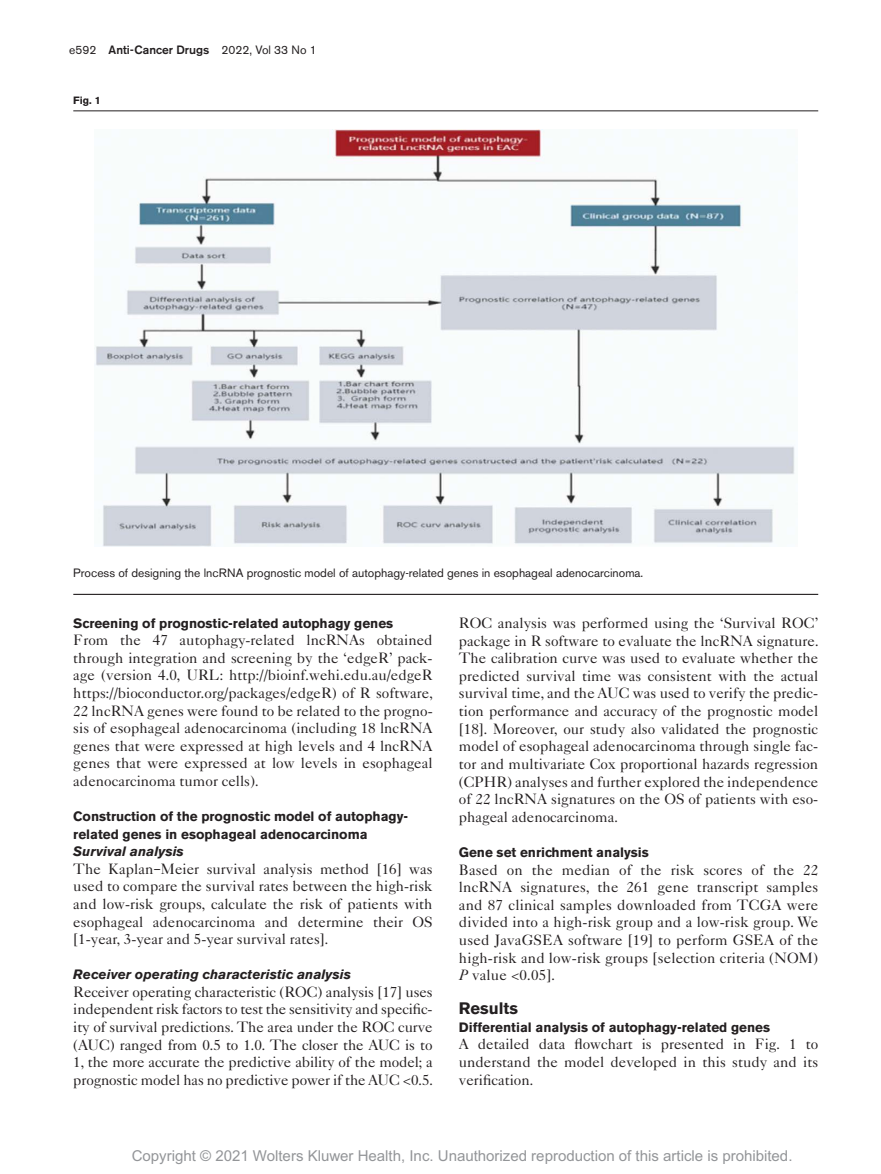
<style>
.page{position:relative;width:881px;height:1174px;background:#fff}
.page>*{position:absolute;margin:0;border:0;box-sizing:border-box;transform-origin:0 0}
.t1{font:700 16.5px "Akzidenz Grotesk BE";color:#231f20}
.t2{font:15px/17.5px "Caslon 540 LT Std";color:#231f20;text-align:justify}
.t3{font:15px "Arial MT Std";color:#939598}
.t4{font:700 13.5px/17.7px "Akzidenz Grotesk BE";color:#231f20}
.t5{font:italic 700 13.5px "Akzidenz Grotesk BE";color:#231f20}
.t6{font:12px "Akzidenz Grotesk BE";color:#231f20}
.t7{font:700 10.5px "Akzidenz Grotesk BE";color:#231f20}
.s1{font-weight:500}
.s2{font-family:"Lucida Sans Unicode"}
.s3{font-style:italic}
</style>
<div class="page">
<img style="left:95px;top:129px;width:700px;height:418px">
<hr style="left:73px;top:111px;width:744px;height:1px;background:#231f20">
<hr style="left:73px;top:594px;width:744px;height:1px;background:#231f20">
<p class="t6" style="left:69px;top:42px;width:249px">e592 <span class="s1">Anti-Cancer Drugs</span> 2022, Vol 33 No 1</p>
<p class="t7" style="left:73px;top:94px;width:29px">Fig. 1</p>
<p class="t6" style="left:73px;top:566px;width:571px">Process of designing the lncRNA prognostic model of autophagy-related genes in esophageal adenocarcinoma.</p>
<p class="t4" style="left:73px;top:614px;width:321px">Screening of prognostic-related autophagy genes</p>
<p class="t2" style="left:73px;top:631px;width:361px">From the 47 autophagy-related lncRNAs obtained through integration and screening by the ‘edgeR’ pack&shy;age (version 4.0, URL: http://bioinf.wehi.edu.au/edgeR https://bioconductor.org/packages/edgeR) of R software, 22 lncRNA genes were found to be related to the progno&shy;sis of esophageal adenocarcinoma (including 18 lncRNA genes that were expressed at high levels and 4 lncRNA genes that were expressed at low levels in esophageal adenocarcinoma tumor cells).</p>
<p class="t4" style="left:73px;top:807px;width:336px">Construction of the prognostic model of autophagy&shy;related genes in esophageal adenocarcinoma</p>
<p class="t5" style="left:73px;top:843px;width:112px">Survival analysis</p>
<p class="t2" style="left:73px;top:859px;width:360px">The Kaplan<span class="s2">–</span>Meier survival analysis method [16] was used to compare the survival rates between the high-risk and low-risk groups, calculate the risk of patients with esophageal adenocarcinoma and determine their OS [1-year, 3-year and 5-year survival rates].</p>
<p class="t5" style="left:73px;top:966px;width:279px">Receiver operating characteristic analysis</p>
<p class="t2" style="left:73px;top:982px;width:361px">Receiver operating characteristic (ROC) analysis [17] uses independent risk factors to test the sensitivity and specific&shy;ity of survival predictions. The area under the ROC curve (AUC) ranged from 0.5 to 1.0. The closer the AUC is to 1, the more accurate the predictive ability of the model; a prognostic model has no predictive power if the AUC &lt;0.5.</p>
<p class="t2" style="left:458px;top:614px;width:361px">ROC analysis was performed using the ‘Survival ROC’ package in R software to evaluate the lncRNA signature.<br>The calibration curve was used to evaluate whether the predicted survival time was consistent with the actual survival time, and the AUC was used to verify the predic&shy;tion performance and accuracy of the prognostic model [18]. Moreover, our study also validated the prognostic model of esophageal adenocarcinoma through single fac&shy;tor and multivariate Cox proportional hazards regression (CPHR) analyses and further explored the independence of 22 lncRNA signatures on the OS of patients with eso&shy;phageal adenocarcinoma.</p>
<p class="t4" style="left:458px;top:843px;width:191px">Gene set enrichment analysis</p>
<p class="t2" style="left:458px;top:860px;width:361px">Based on the median of the risk scores of the 22 lncRNA signatures, the 261 gene transcript samples and 87 clinical samples downloaded from TCGA were divided into a high-risk group and a low-risk group. We used JavaGSEA software [19] to perform GSEA of the high-risk and low-risk groups [selection criteria (NOM)<br><span class="s3">P</span> value &lt;0.05].</p>
<p class="t1" style="left:458px;top:998px;width:61px">Results</p>
<p class="t4" style="left:458px;top:1018px;width:313px">Differential analysis of autophagy-related genes</p>
<p class="t2" style="left:458px;top:1035px;width:360px">A detailed data flowchart is presented in Fig. 1 to understand the model developed in this study and its verification.</p>
<p class="t3" style="left:132px;top:1147px;width:662px">Copyright © 2021 Wolters Kluwer Health, Inc. Unauthorized reproduction of this article is prohibited.</p>
</div>
